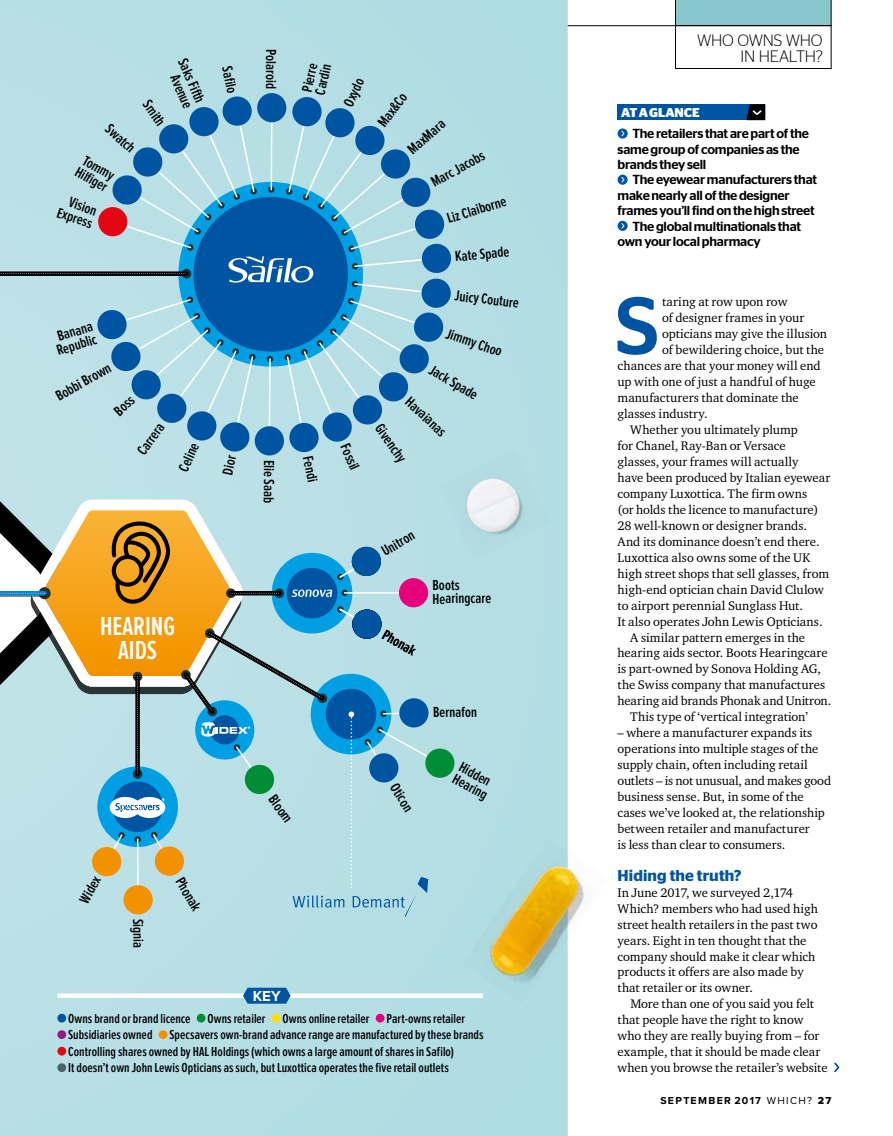
<style>
.page{position:relative;width:893px;height:1136px;background:#fff}
.page>*{position:absolute;margin:0;border:0;box-sizing:border-box;transform-origin:0 0}
.t1{font:500 81.15px "Stag Sans";color:#0055a3}
.t2{font:600 extra-condensed 27px/24px "Proxima Nova";color:#fff;text-align:center}
.t3{font:300 16.5px/16px "Stag Sans";letter-spacing:-.015em;color:#000;text-align:right}
.t4{font:600 15.75px "Stag Sans";letter-spacing:.005em;color:#0055a3}
.t5{font:600 extra-condensed 15px/13.5px "Proxima Nova";color:#000}
.t6{font:700 15px "Proxima Nova";color:#fff}
.t7{font:600 extra-condensed 13.5px/16.5px "Proxima Nova";color:#000}
.t8{font:500 13.2px/15.3px "Stag Sans";letter-spacing:-.015em;color:#000}
.t9{font:12.75px/15.9px "Charter ITC Pro";color:#000}
.t10{font:700 12.75px "Stag Sans";letter-spacing:-.005em;color:#fff}
.t11{font:700 10.5px "Proxima Nova";letter-spacing:.125em;color:#000}
.s1{font-weight:400}
.s2{font-weight:800}
</style>
<div class="page">
<div style="left:0;top:0;width:568px;height:1135px;background:#b4dee4"></div>
<svg style="left:257px;top:93px;width:29px;height:29px"></svg>
<svg style="left:0;top:95px;width:457px;height:822px;background:#9bc2c9"></svg>
<div style="left:618px;top:104px;width:147px;height:16px;background:#0055a3"></div>
<svg style="left:746px;top:104px;width:19px;height:16px"></svg>
<svg style="left:618px;top:128px;width:10px;height:11px"></svg>
<svg style="left:618px;top:175px;width:10px;height:10px"></svg>
<svg style="left:618px;top:221px;width:10px;height:10px"></svg>
<svg style="left:834px;top:1062px;width:5px;height:10px"></svg>
<div style="left:57px;top:1013px;width:9px;height:9px;background:#0055a3;border-radius:50%"></div>
<div style="left:197px;top:1013px;width:9px;height:9px;background:#008d36;border-radius:50%"></div>
<div style="left:272px;top:1013px;width:9px;height:9px;background:#ffde00;border-radius:50%"></div>
<div style="left:376px;top:1013px;width:9px;height:9px;background:#e1007e;border-radius:50%"></div>
<div style="left:57px;top:1030px;width:9px;height:8px;background:#951b81;border-radius:50%"></div>
<div style="left:159px;top:1030px;width:9px;height:8px;background:#f39200;border-radius:50%"></div>
<div style="left:57px;top:1046px;width:9px;height:9px;background:#e30613;border-radius:50%"></div>
<div style="left:57px;top:1063px;width:9px;height:8px;background:#4c626c;border-radius:50%"></div>
<svg style="left:57px;top:993px;width:405px;height:4px"></svg>
<svg style="left:243px;top:987px;width:48px;height:16px"></svg>
<img style="left:462px;top:838px;width:127px;height:166px">
<div style="left:439px;top:450px;width:111px;height:109px;background:#b4dde4"></div>
<img style="left:464px;top:479px;width:59px;height:57px">
<div style="left:675px;top:0;width:156px;height:25px;background:#87c8ce"></div>
<div style="left:675px;top:25px;width:156px;height:44px;border:1px solid #000"></div>
<hr style="left:568px;top:25px;width:263px;height:1px;background:#000">
<img style="left:492px;top:866px;width:88px;height:113px">
<p class="t5" style="left:188px;top:57px;width:48px;text-align:right;rotate:67deg">Saks Fifth<br>Avenue</p>
<p class="t5" style="left:233px;top:65px;width:29px;rotate:78deg">Safi lo</p>
<p class="t5" style="left:151px;top:98px;width:29px;rotate:55deg">Smith</p>
<p class="t5" style="left:112px;top:122px;width:36px;rotate:43deg">Swatch</p>
<p class="t5" style="left:86px;top:153px;width:37px;rotate:30deg">Tommy<br>Hilfi ger</p>
<p class="t5" style="left:64px;top:193px;width:38px;text-align:center;rotate:19deg">Vision<br>Express</p>
<p class="t5" style="left:51px;top:332px;width:43px;text-align:center;rotate:-17deg">Banana<br>Republic</p>
<p class="t5" style="left:54px;top:391px;width:63px;rotate:-29deg">Bobbi Brown</p>
<p class="t5" style="left:112px;top:408px;width:24px;rotate:-43deg">Boss</p>
<p class="t5" style="left:136px;top:450px;width:38px;rotate:-55deg">Carrera</p>
<p class="t5" style="left:177px;top:468px;width:31px;rotate:-66deg">Celine</p>
<p class="t5" style="left:221px;top:473px;width:21px;rotate:-78deg">Dior</p>
<h2 class="t2" style="left:100px;top:615px;width:77px">HEARING<br>AIDS</h2>
<p class="t5" style="left:277px;top:49px;width:41px;rotate:90deg">Polaroid</p>
<p class="t5" style="left:300px;top:90px;width:33px;rotate:-77deg">Pierre<br>Cardin</p>
<p class="t5" style="left:342px;top:103px;width:31px;rotate:-65deg">Oxydo</p>
<p class="t5" style="left:276px;top:459px;width:45px;rotate:91deg">Elie Saab</p>
<p class="t5" style="left:314px;top:454px;width:28px;rotate:79deg">Fendi</p>
<p class="t5" style="left:350px;top:442px;width:29px;rotate:67deg">Fossil</p>
<p class="t5" style="left:376px;top:122px;width:40px;rotate:-53deg">Max&amp;Co</p>
<p class="t5" style="left:405px;top:147px;width:46px;rotate:-41deg">MaxMara</p>
<p class="t5" style="left:429px;top:177px;width:61px;rotate:-29deg">Marc Jacobs</p>
<p class="t5" style="left:445px;top:212px;width:63px;rotate:-17deg">Liz Claiborne</p>
<p class="t5" style="left:455px;top:250px;width:56px;rotate:-5deg">Kate Spade</p>
<p class="t5" style="left:455px;top:289px;width:66px;rotate:7deg">Juicy Couture</p>
<p class="t5" style="left:448px;top:327px;width:60px;rotate:19deg">Jimmy Choo</p>
<p class="t5" style="left:434px;top:363px;width:55px;rotate:31deg">Jack Spade</p>
<p class="t5" style="left:412px;top:395px;width:52px;rotate:43deg">Havaianas</p>
<p class="t5" style="left:384px;top:421px;width:45px;rotate:55deg">Givenchy</p>
<p class="t5" style="left:380px;top:546px;width:37px;rotate:-30deg">Unitron</p>
<p class="t5" style="left:386px;top:628px;width:38px;rotate:29deg">Phonak</p>
<p class="t5" style="left:432px;top:579px;width:60px;rotate:-1deg">Boots<br>Hearingcare</p>
<p class="t5" style="left:277px;top:792px;width:32px;rotate:54deg">Bloom</p>
<p class="t5" style="left:399px;top:780px;width:32px;rotate:58deg">Oticon</p>
<p class="t5" style="left:433px;top:706px;width:45px;rotate:-1deg">Bernafon</p>
<p class="t5" style="left:463px;top:760px;width:39px;rotate:29deg">Hidden<br>Hearing</p>
<p class="t5" style="left:78px;top:899px;width:30px;rotate:-61deg">Widex</p>
<p class="t5" style="left:144px;top:918px;width:31px;rotate:89deg">Signia</p>
<p class="t5" style="left:185px;top:875px;width:38px;rotate:60deg">Phonak</p>
<p class="t6" style="left:253px;top:988px;width:30px">KEY</p>
<p class="t7" style="left:68px;top:1010px;width:124px">Owns brand or brand licence</p>
<p class="t7" style="left:208px;top:1010px;width:60px">Owns retailer</p>
<p class="t7" style="left:283px;top:1010px;width:88px">Owns online retailer</p>
<p class="t7" style="left:387px;top:1010px;width:80px">Part-owns retailer</p>
<p class="t7" style="left:68px;top:1026px;width:86px">Subsidiaries owned</p>
<p class="t7" style="left:68px;top:1026px;width:417px;text-indent:101px">Specsavers own-brand advance range are manufactured by these brands<br>Controlling shares owned by HAL Holdings (which owns a large amount of shares in Safilo)<br>It doesn’t own John Lewis Opticians as such, but Luxottica operates the five retail outlets</p>
<p class="t3" style="left:697px;top:32px;width:127px">WHO OWNS WHO<br>IN HEALTH?</p>
<p class="t10" style="left:621px;top:105px;width:80px">AT A GLANCE</p>
<p class="t8" style="left:618px;top:126px;width:193px;text-indent:15px">The retailers that are part of the same group of companies as the brands they sell</p>
<p class="t8" style="left:632px;top:172px;width:186px">The eyewear manufacturers that</p>
<p class="t8" style="left:618px;top:187px;width:174px">make nearly all of the designer</p>
<p class="t8" style="left:618px;top:203px;width:199px">frames you’ll find on the high street</p>
<p class="t8" style="left:632px;top:218px;width:170px">The global multinationals that</p>
<p class="t8" style="left:618px;top:233px;width:144px">own your local pharmacy</p>
<h1 class="t1" style="left:616px;top:279px;width:45px">S</h1>
<p class="t9" style="left:662px;top:294px;width:127px">taring at row upon row</p>
<p class="t9" style="left:662px;top:310px;width:144px">of designer frames in your</p>
<p class="t9" style="left:662px;top:326px;width:166px">opticians may give the illusion</p>
<p class="t9" style="left:662px;top:341px;width:163px">of bewildering choice, but the</p>
<p class="t9" style="left:618px;top:357px;width:205px">chances are that your money will end</p>
<p class="t9" style="left:618px;top:373px;width:200px">up with one of just a handful of huge</p>
<p class="t9" style="left:618px;top:389px;width:183px">manufacturers that dominate the</p>
<p class="t9" style="left:618px;top:405px;width:92px">glasses industry.</p>
<p class="t9" style="left:630px;top:421px;width:169px">Whether you ultimately plump</p>
<p class="t9" style="left:618px;top:437px;width:170px">for Chanel, Ray-Ban or Versace</p>
<p class="t9" style="left:618px;top:453px;width:182px">glasses, your frames will actually</p>
<p class="t9" style="left:618px;top:469px;width:214px">have been produced by Italian eyewear</p>
<p class="t9" style="left:618px;top:485px;width:191px">company Luxottica. The firm owns</p>
<p class="t9" style="left:618px;top:501px;width:202px">(or holds the licence to manufacture)</p>
<p class="t9" style="left:618px;top:517px;width:191px">28 well-known or designer brands.</p>
<p class="t9" style="left:618px;top:533px;width:204px">And its dominance doesn’t end there.</p>
<p class="t9" style="left:618px;top:549px;width:194px">Luxottica also owns some of the UK</p>
<p class="t9" style="left:618px;top:565px;width:213px">high street shops that sell glasses, from</p>
<p class="t9" style="left:618px;top:581px;width:208px">high-end optician chain David Clulow</p>
<p class="t9" style="left:618px;top:597px;width:187px">to airport perennial Sunglass Hut.</p>
<p class="t9" style="left:618px;top:613px;width:206px">It also operates John Lewis Opticians.</p>
<p class="t9" style="left:630px;top:629px;width:176px">A similar pattern emerges in the</p>
<p class="t9" style="left:618px;top:645px;width:212px">hearing aids sector. Boots Hearingcare</p>
<p class="t9" style="left:618px;top:660px;width:205px">is part-owned by Sonova Holding AG,</p>
<p class="t9" style="left:618px;top:676px;width:209px">the Swiss company that manufactures</p>
<p class="t9" style="left:618px;top:692px;width:215px">hearing aid brands Phonak and Unitron.</p>
<p class="t9" style="left:630px;top:708px;width:179px">This type of ‘vertical integration’</p>
<p class="t9" style="left:618px;top:724px;width:215px">– where a manufacturer expands its operations into multiple stages of the supply chain, often including retail outlets – is not unusual, and makes good business sense. But, in some of the cases we’ve looked at, the relationship between retailer and manufacturer<br>is less than clear to consumers.</p>
<p class="t4" style="left:618px;top:866px;width:125px">Hiding the truth?</p>
<p class="t9" style="left:618px;top:884px;width:202px">In June 2017, we surveyed 2,174<br>Which? members who had used high street health retailers in the past two years. Eight in ten thought that the company should make it clear which products it offers are also made by that retailer or its owner.</p>
<p class="t9" style="left:618px;top:995px;width:211px;text-indent:13px">More than one of you said you felt that people have the right to know who they are really buying from – for example, that it should be made clear when you browse the retailer’s website</p>
<p class="t11" style="left:660px;top:1095px;width:172px">SEPTEMBER 2017 <span class="s1">WHICH?</span> <span class="s2">27</span></p>
</div>
